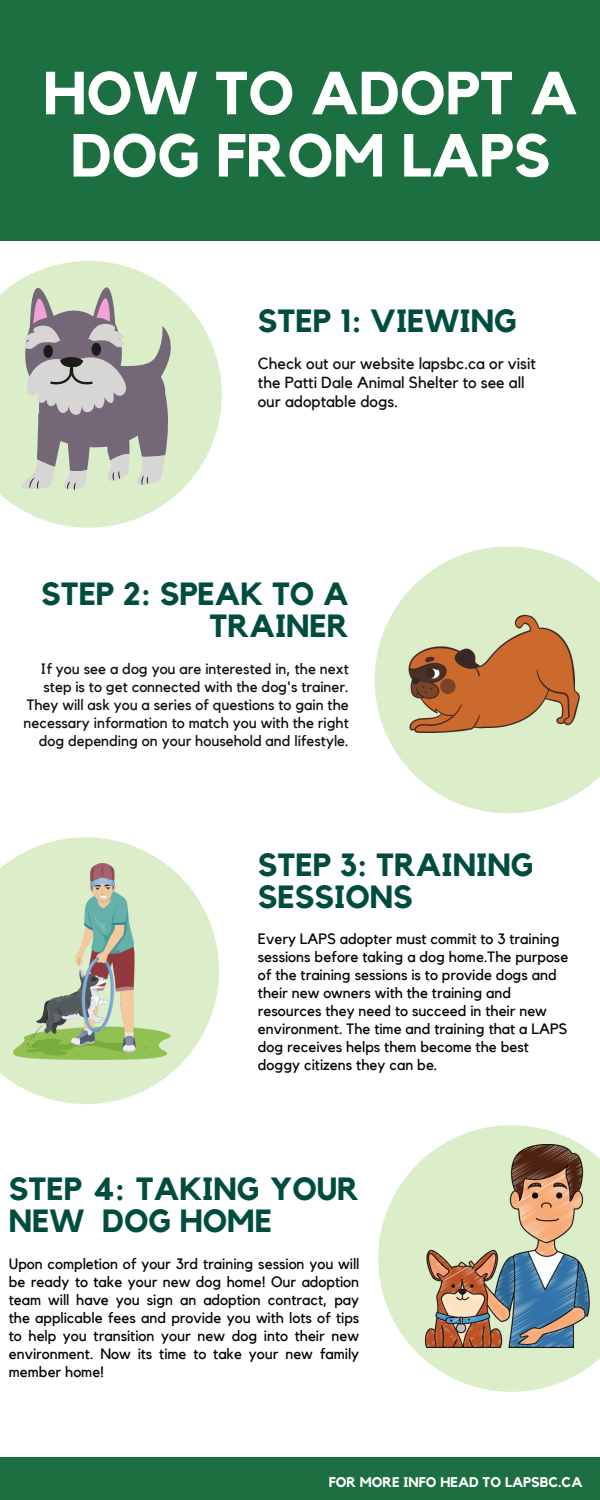
<style>
.page{position:relative;width:600px;height:1500px;background:#fff}
.page>*{position:absolute;margin:0;border:0;box-sizing:border-box;transform-origin:0 0}
.t1{font:700 60px/62.2px "Kollektif";color:#fff;text-align:center}
.t2{font:700 32px/31.5px "Kollektif";color:#004d40}
.t3{font:16px/18.8px "Kollektif";color:#110f0d}
.t4{font:15px/18px "Kollektif";color:#040402;text-align:justify}
.t5{font:15px/18px "Kollektif";color:#110f0d;text-align:right}
.t6{font:700 14px "Kollektif";color:#fff}
</style>
<div class="page">
<div style="left:0;top:0;width:600px;height:241px;background:#1c6f41"></div>
<svg style="left:0;top:261px;width:222px;height:267px;fill:#dcedc9"></svg>
<svg style="left:375px;top:547px;width:225px;height:266px;fill:#dcedc9"></svg>
<svg style="left:0;top:837px;width:219px;height:267px;fill:#dcedc9"></svg>
<svg style="left:378px;top:1125px;width:222px;height:267px;fill:#dcedc9"></svg>
<div style="left:0;top:1457px;width:600px;height:43px;background:#1c6f41"></div>
<img style="left:425px;top:1145px;width:164px;height:203px">
<img style="left:13px;top:863px;width:158px;height:196px">
<img style="left:408px;top:614px;width:172px;height:119px">
<svg style="left:21px;top:271px;width:150px;height:220px;background:#b1b2aa"></svg>
<h1 class="t1" style="left:43px;top:65px;width:536px">HOW TO ADOPT A<br>DOG FROM LAPS</h1>
<h2 class="t2" style="left:258px;top:307px;width:260px">STEP 1: VIEWING</h2>
<p class="t3" style="left:258px;top:355px;width:279px">Check out our website lapsbc.ca or visit the Patti Dale Animal Shelter to see all our adoptable dogs.</p>
<h2 class="t2" style="left:41px;top:580px;width:309px;text-align:right">STEP 2: SPEAK TO A<br>TRAINER</h2>
<p class="t5" style="left:24px;top:660px;width:327px">If you see a dog you are interested in, the next step is to get connected with the dog's trainer.<br>They will ask you a series of questions to gain the necessary information to match you with the right dog depending on your household and lifestyle.</p>
<h2 class="t2" style="left:258px;top:851px;width:277px">STEP 3: TRAINING<br>SESSIONS</h2>
<p class="t4" style="left:258px;top:931px;width:312px;text-align:left">Every LAPS adopter must commit to 3 training sessions before taking a dog home.The purpose of the training sessions is to provide dogs and their new owners with the training and resources they need to succeed in their new environment. The time and training that a LAPS dog receives helps them become the best doggy citizens they can be.</p>
<h2 class="t2" style="left:9px;top:1175px;width:352px">STEP 4: TAKING YOUR<br>NEW DOG HOME</h2>
<p class="t4" style="left:9px;top:1255px;width:352px">Upon completion of your 3rd training session you will be ready to take your new dog home! Our adoption team will have you sign an adoption contract, pay the applicable fees and provide you with lots of tips to help you transition your new dog into their new environment. Now its time to take your new family member home!</p>
<p class="t6" style="left:329px;top:1476px;width:255px">FOR MORE INFO HEAD TO LAPSBC.CA</p>
</div>
